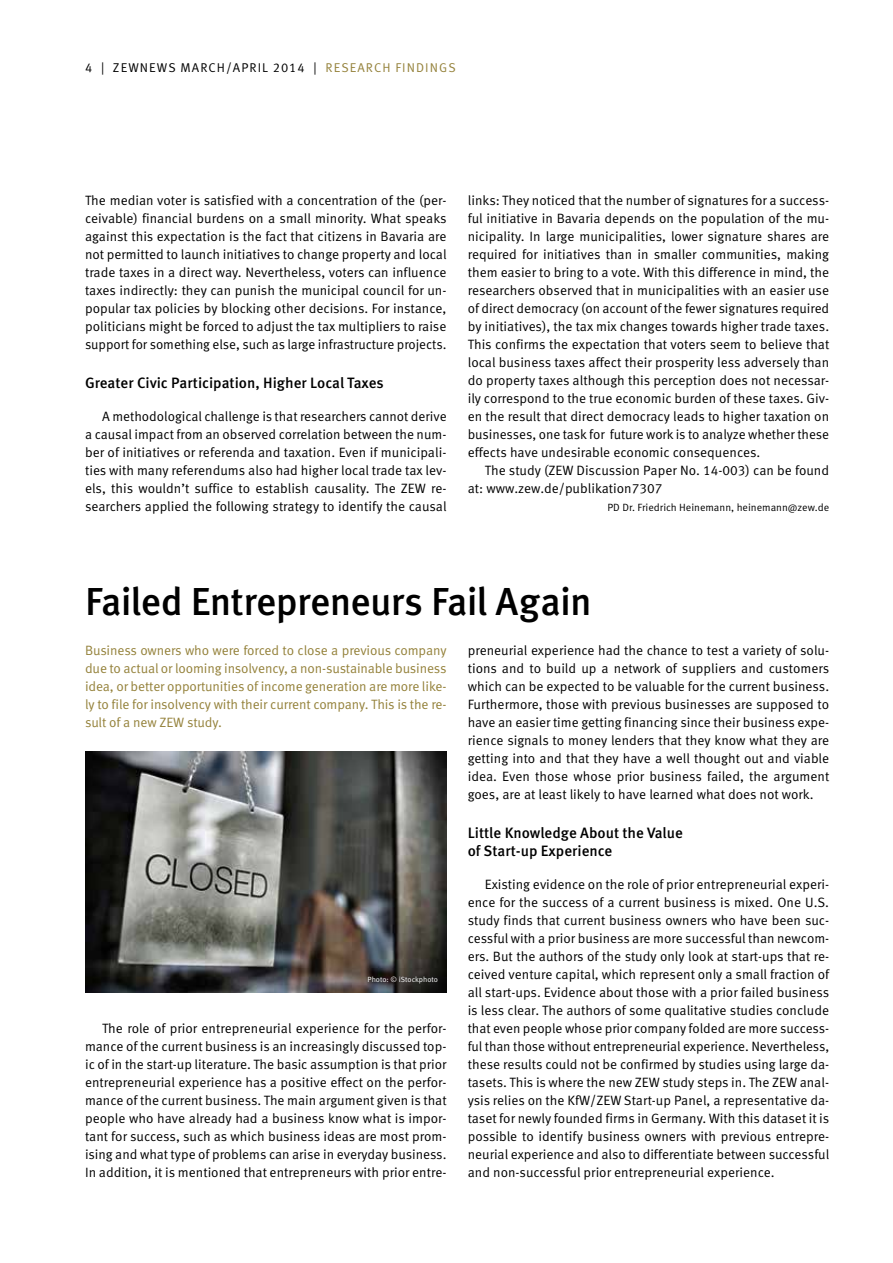
<style>
.page{position:relative;width:893px;height:1263px;background:#fff}
.page>*{position:absolute;margin:0;border:0;box-sizing:border-box;transform-origin:0 0}
.t1{font:500 39px "Meta Pro";letter-spacing:-.02em;color:#000}
.t2{font:500 15px/18px "Meta Pro";color:#000}
.t3{font:13.5px/18px "Meta Pro";color:#000;text-align:justify}
.t4{font:13.5px/18px "Meta Pro";letter-spacing:-.01em;color:#94813a;text-align:justify}
.t5{font:12.75px "Meta Pro";letter-spacing:.085em;color:#000}
.t6{font:10.5px "Meta Pro";color:#000}
.t7{font:7.5px "Meta Pro";color:#fff}
.s1{color:#94813a}
</style>
<div class="page">
<img style="left:85px;top:751px;width:361px;height:241px">
<p class="t5" style="left:85px;top:60px;width:372px">4 | ZEWNEWS MARCH/APRIL 2014 | <span class="s1">RESEARCH FINDINGS</span></p>
<p class="t3" style="left:85px;top:192px;width:363px">The median voter is satisfied with a concentration of the (per&shy;ceivable) financial burdens on a small minority. What speaks against this expectation is the fact that citizens in Bavaria are not permitted to launch initiatives to change property and local trade taxes in a direct way. Nevertheless, voters can influence taxes indirectly: they can punish the municipal council for un&shy;popular tax policies by blocking other decisions. For instance, politicians might be forced to adjust the tax multipliers to raise support for something else, such as large infrastructure projects.</p>
<p class="t2" style="left:85px;top:375px;width:300px">Greater Civic Participation, Higher Local Taxes</p>
<p class="t3" style="left:85px;top:408px;width:363px;text-indent:17px">A methodological challenge is that researchers cannot derive a causal impact from an observed correlation between the num&shy;ber of initiatives or referenda and taxation. Even if municipali&shy;ties with many referendums also had higher local trade tax lev&shy;els, this wouldn’t suffice to establish causality. The ZEW re&shy;searchers applied the following strategy to identify the causal</p>
<p class="t3" style="left:468px;top:192px;width:363px">links: They noticed that the number of signatures for a success&shy;ful initiative in Bavaria depends on the population of the mu&shy;nicipality. In large municipalities, lower signature shares are required for initiatives than in smaller communities, making them easier to bring to a vote. With this difference in mind, the researchers observed that in municipalities with an easier use of direct democracy (on account of the fewer signatures required by initiatives), the tax mix changes towards higher trade taxes.<br>This confirms the expectation that voters seem to believe that local business taxes affect their prosperity less adversely than do property taxes although this perception does not necessar&shy;ily correspond to the true economic burden of these taxes. Giv&shy;en the result that direct democracy leads to higher taxation on businesses, one task for future work is to analyze whether these effects have undesirable economic consequences.</p>
<p class="t3" style="left:468px;top:462px;width:363px;text-indent:17px">The study (ZEW Discussion Paper No. 14-003) can be found at: www.zew.de/publikation7307</p>
<p class="t6" style="left:607px;top:501px;width:223px">PD Dr. Friedrich Heinemann, heinemann@zew.de</p>
<h1 class="t1" style="left:85px;top:577px;width:508px">Failed Entrepreneurs Fail Again</h1>
<p class="t4" style="left:85px;top:642px;width:363px">Business owners who were forced to close a previous company due to actual or looming insolvency, a non-sustainable business idea, or better opportunities of income generation are more like&shy;ly to file for insolvency with their current company. This is the re&shy;sult of a new ZEW study.</p>
<p class="t3" style="left:468px;top:642px;width:363px">preneurial experience had the chance to test a variety of solu&shy;tions and to build up a network of suppliers and customers which can be expected to be valuable for the current business.<br>Furthermore, those with previous businesses are supposed to have an easier time getting financing since their business expe&shy;rience signals to money lenders that they know what they are getting into and that they have a well thought out and viable idea. Even those whose prior business failed, the argument goes, are at least likely to have learned what does not work.</p>
<p class="t2" style="left:468px;top:825px;width:217px">Little Knowledge About the Value of Start-up Experience</p>
<p class="t3" style="left:468px;top:876px;width:363px;text-indent:17px">Existing evidence on the role of prior entrepreneurial experi&shy;ence for the success of a current business is mixed. One U.S. study finds that current business owners who have been suc&shy;cessful with a prior business are more successful than newcom&shy;ers. But the authors of the study only look at start-ups that re&shy;ceived venture capital, which represent only a small fraction of all start-ups. Evidence about those with a prior failed business is less clear. The authors of some qualitative studies conclude that even people whose prior company folded are more success&shy;ful than those without entrepreneurial experience. Nevertheless, these results could not be confirmed by studies using large da&shy;tasets. This is where the new ZEW study steps in. The ZEW anal&shy;ysis relies on the KfW/ZEW Start-up Panel, a representative da&shy;taset for newly founded firms in Germany. With this dataset it is possible to identify business owners with previous entrepre&shy;neurial experience and also to differentiate between successful and non-successful prior entrepreneurial experience.</p>
<p class="t7" style="left:368px;top:975px;width:72px">Photo: © iStockphoto</p>
<p class="t3" style="left:85px;top:1020px;width:363px;text-indent:17px">The role of prior entrepreneurial experience for the perfor&shy;mance of the current business is an increasingly discussed top&shy;ic of in the start-up literature. The basic assumption is that prior entrepreneurial experience has a positive effect on the perfor&shy;mance of the current business. The main argument given is that people who have already had a business know what is impor&shy;tant for success, such as which business ideas are most prom&shy;ising and what type of problems can arise in everyday business.<br>In addition, it is mentioned that entrepreneurs with prior entre-</p>
</div>
